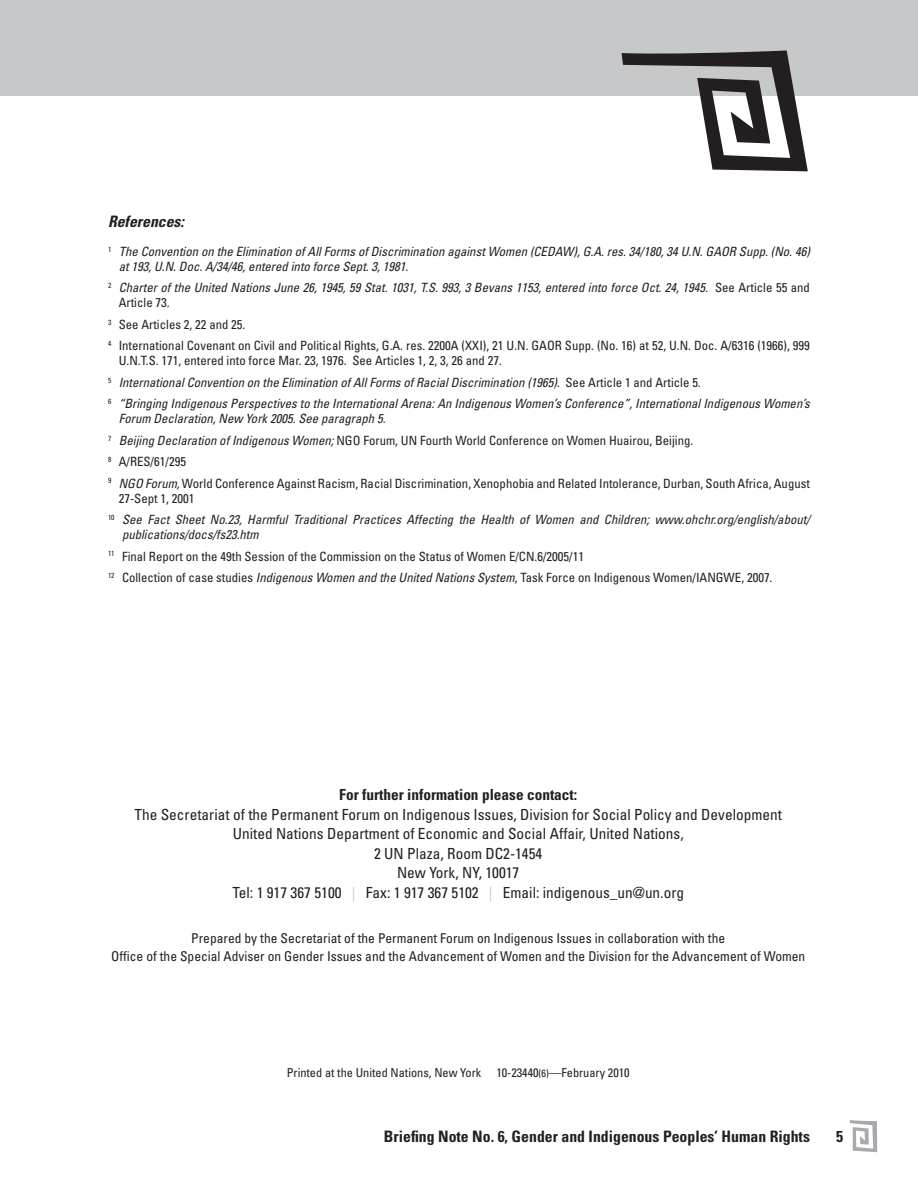
<style>
.page{position:relative;width:918px;height:1188px;background:#fff}
.page>*{position:absolute;margin:0;border:0;box-sizing:border-box;transform-origin:0 0}
.t1{font:700 condensed 15.75px "Univers LT Std";color:#231f20}
.t2{font:italic 700 condensed 15.75px "Univers LT Std";color:#231f20}
.body_indent{font:condensed 15.3px/19.5px "Univers LT Std";color:#231f20;text-align:center}
.body_indent-2{font:condensed 13.5px/18px "Univers LT Std";color:#231f20;text-align:center}
.footnote_para{font:italic condensed 12.75px/15px "Univers LT Std";color:#231f20}
.footnote_para-2{font:condensed 12.75px/15px "Univers LT Std";color:#231f20}
.crosshead_marko_BLK{font:condensed 12.3px "Univers LT Std";color:#231f20}
.s1{font-style:normal}
.s2{font-style:italic}
.s3{font-weight:700}
.s4{color:#c7c8ca}
.s5{font-size:10.5px}
</style>
<div class="page">
<svg style="left:850px;top:1120px;width:27px;height:32px"></svg>
<div style="left:0;top:0;width:918px;height:96px;background:#c7c8ca"></div>
<svg style="left:622px;top:50px;width:186px;height:121px"></svg>
<p class="t2" style="left:108px;top:212px;width:78px">References:</p>
<p class="footnote_para" style="left:119px;top:244px;width:693px;text-indent:-11px"><sup>1</sup> The Convention on the Elimination of All Forms of Discrimination against Women (CEDAW), G.A. res. 34/180, 34 U.N. GAOR Supp. (No. 46) at 193, U.N. Doc. A/34/46, entered into force Sept. 3, 1981<span class="s1">.</span></p>
<p class="footnote_para" style="left:119px;top:280px;width:693px;text-indent:-11px"><sup>2</sup> Charter of the United Nations June 26, 1945, 59 Stat. 1031, T.S. 993, 3 Bevans 1153, entered into force Oct. 24, 1945. <span class="s1">See Article 55 and<br>Article 73.</span></p>
<p class="footnote_para-2" style="left:108px;top:317px;width:139px"><sup>3</sup> See Articles 2, 22 and 25.</p>
<p class="footnote_para-2" style="left:119px;top:338px;width:693px;text-indent:-11px"><sup>4</sup> International Covenant on Civil and Political Rights, G.A. res. 2200A (XXI), 21 U.N. GAOR Supp. (No. 16) at 52, U.N. Doc. A/6316 (1966), 999<br>U.N.T.S. 171, entered into force Mar. 23, 1976. See Articles 1, 2, 3, 26 and 27.</p>
<p class="footnote_para" style="left:108px;top:375px;width:594px"><sup>5</sup> International Convention on the Elimination of All Forms of Racial Discrimination (1965)<span class="s1">. See Article 1 and Article 5.</span></p>
<p class="footnote_para" style="left:119px;top:396px;width:693px;text-indent:-11px"><sup>6</sup> “Bringing Indigenous Perspectives to the International Arena: An Indigenous Women’s Conference”, International Indigenous Women’s<br>Forum Declaration, New York 2005. See paragraph 5.</p>
<p class="footnote_para-2" style="left:108px;top:433px;width:587px"><sup>7</sup> <span class="s2">Beijing Declaration of Indigenous Women;</span> NGO Forum, UN Fourth World Conference on Women Huairou, Beijing.</p>
<p class="footnote_para-2" style="left:108px;top:454px;width:80px"><sup>8</sup> A/RES/61/295</p>
<p class="footnote_para-2" style="left:119px;top:476px;width:693px;text-indent:-11px"><sup>9</sup> <span class="s2">NGO Forum,</span> World Conference Against Racism, Racial Discrimination, Xenophobia and Related Intolerance, Durban, South Africa, August<br>27-Sept 1, 2001</p>
<p class="footnote_para" style="left:122px;top:512px;width:689px;text-indent:-14px"><sup>10</sup> See Fact Sheet No.23, Harmful Traditional Practices Affecting the Health of Women and Children; www.ohchr.org/english/about/ publications/docs/fs23.htm</p>
<p class="footnote_para-2" style="left:108px;top:548px;width:478px"><sup>11</sup> Final Report on the 49th Session of the Commission on the Status of Women E/CN.6/2005/11</p>
<p class="footnote_para-2" style="left:108px;top:570px;width:666px"><sup>12</sup> Collection of case studies <span class="s2">Indigenous Women and the United Nations System</span>, Task Force on Indigenous Women/IANGWE, 2007.</p>
<p class="body_indent" style="left:134px;top:785px;width:649px"><span class="s3">For further information please contact:<br></span>The Secretariat of the Permanent Forum on Indigenous Issues, Division for Social Policy and Development United Nations Department of Economic and Social Affair, United Nations,<br>2 UN Plaza, Room DC2-1454<br>New York, NY, 10017<br>Tel: 1 917 367 5100 <span class="s4">|</span> Fax: 1 917 367 5102 <span class="s4">|</span> Email: indigenous_un@un.org</p>
<p class="body_indent-2" style="left:111px;top:929px;width:696px">Prepared by the Secretariat of the Permanent Forum on Indigenous Issues in collaboration with the<br>Office of the Special Adviser on Gender Issues and the Advancement of Women and the Division for the Advancement of Women</p>
<p class="crosshead_marko_BLK" style="left:287px;top:1064px;width:344px">Printed at the United Nations, New York 10-23440<span class="s5">(6)</span>—February 2010</p>
<p class="t1" style="left:384px;top:1127px;width:428px">Briefing Note No. 6, Gender and Indigenous Peoples’ Human Rights</p>
<p class="t1" style="left:836px;top:1127px;width:8px">5</p>
</div>
